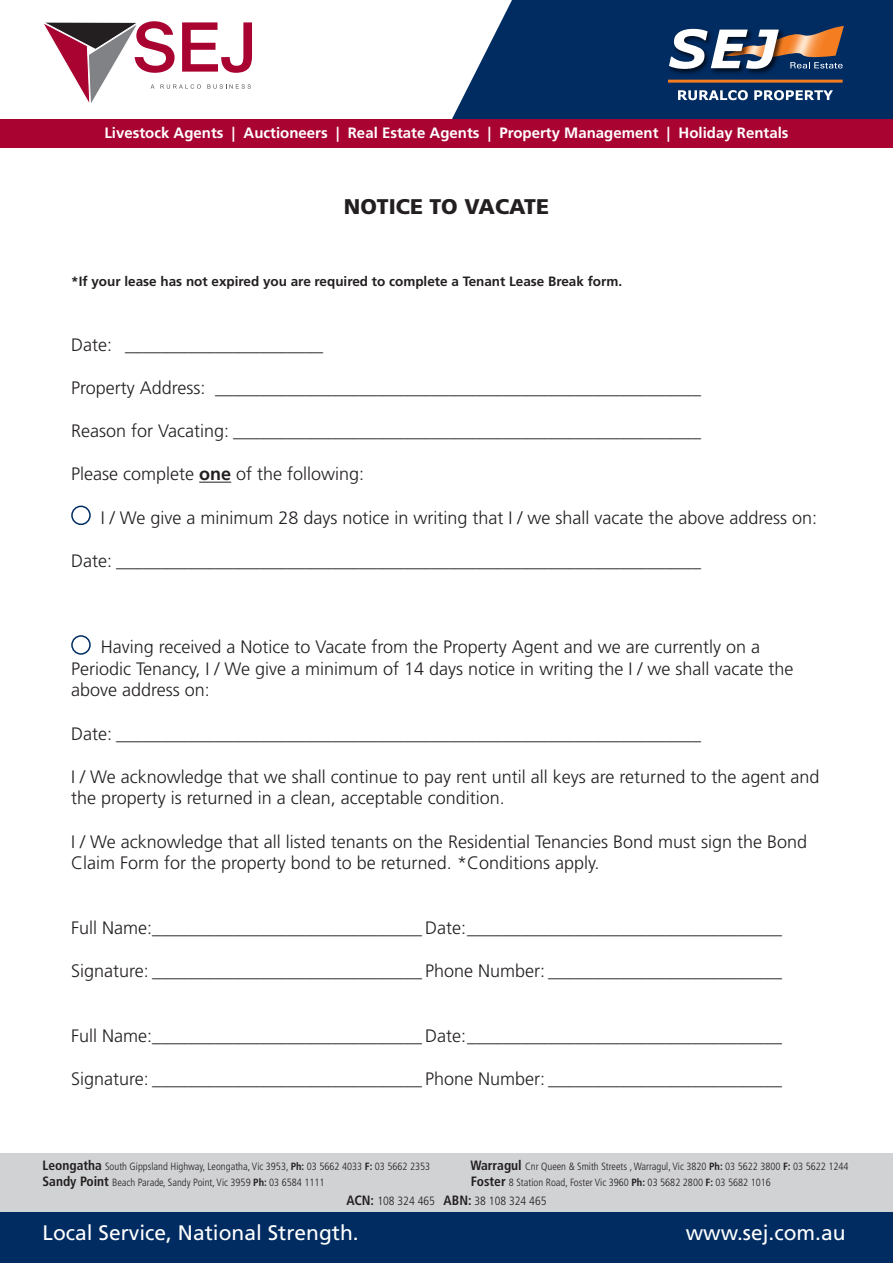
<style>
.page{position:relative;width:893px;height:1263px;background:#fff}
.page>*{position:absolute;margin:0;border:0;box-sizing:border-box;transform-origin:0 0}
.t1{font:900 21.3px "Frutiger LT Std";color:#231f20}
.t2{font:21px "Frutiger LT Std";color:#fff}
.t3{font:300 18px/21.6px "Frutiger LT Std";color:#231f20}
.t4{font:700 15px "Frutiger LT Std";color:#fff}
.t5{font:700 13.5px "Frutiger LT Std";color:#231f20}
.t6{font:300 condensed 12px "Frutiger LT Std";color:#231f20}
.t7{font:300 condensed 10.5px "Frutiger LT Std";color:#231f20}
.s1{font-weight:700}
.s2{font-weight:700;font-size:13.5px}
</style>
<div class="page">
<div style="left:0;top:119px;width:893px;height:29px;background:#a90332"></div>
<div style="left:0;top:1153px;width:893px;height:58px;background:#d1d2d4"></div>
<svg style="left:452px;top:0;width:441px;height:119px;background:#224877"></svg>
<div style="left:0;top:1212px;width:893px;height:51px;background:#002c62"></div>
<svg style="left:43px;top:21px;width:209px;height:82px"></svg>
<div style="left:648px;top:0;width:217px;height:118px;background:#002c62"></div>
<hr style="left:668px;top:80px;width:175px;height:3px;background:#f47d21">
<svg style="left:678px;top:90px;width:70px;height:10px"></svg>
<svg style="left:754px;top:90px;width:79px;height:10px"></svg>
<img style="left:670px;top:69px;width:102px;height:5px">
<svg style="left:669px;top:26px;width:175px;height:43px"></svg>
<hr style="left:199px;top:482px;width:32px;height:1px;background:#231f20">
<div style="left:71px;top:506px;width:20px;height:19px;border:2px solid #002c62;border-radius:50%"></div>
<div style="left:71px;top:635px;width:20px;height:20px;border:2px solid #002c62;border-radius:50%"></div>
<p class="t4" style="left:104px;top:124px;width:686px">Livestock Agents | Auctioneers | Real Estate Agents | Property Management | Holiday Rentals</p>
<p class="t1" style="left:344px;top:194px;width:207px">NOTICE TO VACATE</p>
<p class="t5" style="left:71px;top:273px;width:552px">*If your lease has not expired you are required to complete a Tenant Lease Break form.</p>
<p class="t3" style="left:71px;top:334px;width:253px">Date: ______________________</p>
<p class="t3" style="left:71px;top:377px;width:631px">Property Address: ______________________________________________________</p>
<p class="t3" style="left:71px;top:420px;width:631px">Reason for Vacating: ____________________________________________________</p>
<p class="t3" style="left:71px;top:464px;width:295px">Please complete <span class="s1">one</span> of the following:</p>
<p class="t3" style="left:101px;top:507px;width:718px">I / We give a minimum 28 days notice in writing that I / we shall vacate the above address on:</p>
<p class="t3" style="left:71px;top:550px;width:631px">Date: _________________________________________________________________</p>
<p class="t3" style="left:71px;top:636px;width:724px;text-indent:30px">Having received a Notice to Vacate from the Property Agent and we are currently on a<br>Periodic Tenancy, I / We give a minimum of 14 days notice in writing the I / we shall vacate the above address on:</p>
<p class="t3" style="left:71px;top:723px;width:631px">Date: _________________________________________________________________</p>
<p class="t3" style="left:71px;top:766px;width:750px">I / We acknowledge that we shall continue to pay rent until all keys are returned to the agent and the property is returned in a clean, acceptable condition.</p>
<p class="t3" style="left:71px;top:831px;width:737px">I / We acknowledge that all listed tenants on the Residential Tenancies Bond must sign the Bond<br>Claim Form for the property bond to be returned. *Conditions apply.</p>
<p class="t3" style="left:71px;top:917px;width:712px">Full Name:______________________________ Date:___________________________________</p>
<p class="t3" style="left:71px;top:960px;width:712px">Signature: ______________________________ Phone Number: __________________________</p>
<p class="t3" style="left:71px;top:1025px;width:712px">Full Name:______________________________ Date:___________________________________</p>
<p class="t3" style="left:71px;top:1068px;width:712px">Signature: ______________________________ Phone Number: __________________________</p>
<p class="t7" style="left:43px;top:1160px;width:389px"><span class="s2">Leongatha</span> South Gippsland Highway, Leongatha, Vic 3953, <span class="s1">Ph:</span> 03 5662 4033 <span class="s1">F:</span> 03 5662 2353</p>
<p class="t7" style="left:470px;top:1160px;width:380px"><span class="s2">Warragul</span> Cnr Queen &amp; Smith Streets , Warragul, Vic 3820 <span class="s1">Ph:</span> 03 5622 3800 <span class="s1">F:</span> 03 5622 1244</p>
<p class="t7" style="left:43px;top:1177px;width:284px"><span class="s2">Sandy Point</span> Beach Parade, Sandy Point, Vic 3959 <span class="s1">Ph:</span> 03 6584 1111</p>
<p class="t7" style="left:471px;top:1177px;width:302px"><span class="s2">Foster</span> 8 Station Road, Foster Vic 3960 <span class="s1">Ph:</span> 03 5682 2800 <span class="s1">F:</span> 03 5682 1016</p>
<p class="t6" style="left:346px;top:1194px;width:202px"><span class="s2">ACN:</span> 108 324 465 <span class="s2">ABN:</span> 38 108 324 465</p>
<p class="t2" style="left:43px;top:1220px;width:318px">Local Service, National Strength.</p>
<p class="t2" style="left:686px;top:1220px;width:161px">www.sej.com.au</p>
</div>
